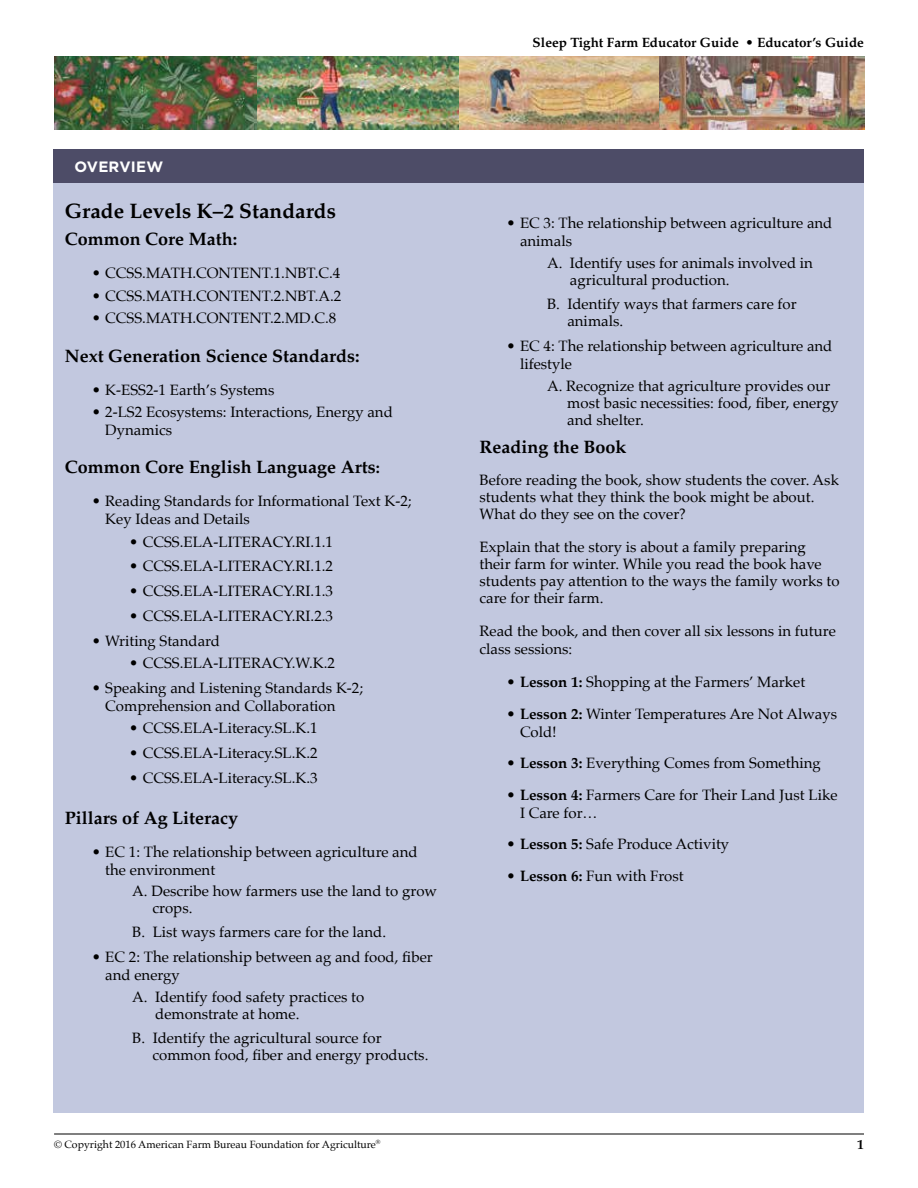
<style>
.page{position:relative;width:918px;height:1188px;background:#fff}
.page>*{position:absolute;margin:0;border:0;box-sizing:border-box;transform-origin:0 0}
.t1{font:700 21px "Palatino";color:#000}
.t2{font:700 18px "Palatino";color:#000}
.t3{font:15px/18px "Palatino";color:#000}
.t4{font:15px/17.2px "Palatino Linotype";color:#000}
.t5{font:700 15px "Gotham";letter-spacing:.015em;color:#fff}
.t6{font:700 13.5px "Palatino";color:#000}
.t7{font:10.5px "Palatino";color:#000}
.s1{font-size:16.5px}
.s2{font-family:"Palatino Linotype";font-weight:700}
</style>
<div class="page">
<hr style="left:54px;top:1134px;width:810px;height:1px;background:#000">
<img style="left:55px;top:56px;width:604px;height:74px">
<img style="left:659px;top:56px;width:206px;height:74px">
<div style="left:53px;top:149px;width:811px;height:963px;background:#c2c8df"></div>
<div style="left:54px;top:149px;width:810px;height:33px;background:#4d4c67"></div>
<p class="t6" style="left:533px;top:35px;width:333px">Sleep Tight Farm Educator Guide • Educator’s Guide</p>
<p class="t5" style="left:75px;top:158px;width:90px">OVERVIEW</p>
<h1 class="t1" style="left:65px;top:198px;width:273px">Grade Levels K–2 Standards</h1>
<p class="t2" style="left:65px;top:229px;width:174px">Common Core Math:</p>
<p class="t3" style="left:92px;top:264px;width:250px">• CCSS.MATH.CONTENT.1.NBT.C.4</p>
<p class="t3" style="left:92px;top:287px;width:251px">• CCSS.MATH.CONTENT.2.NBT.A.2</p>
<p class="t3" style="left:92px;top:309px;width:246px">• CCSS.MATH.CONTENT.2.MD.C.8</p>
<p class="t2" style="left:65px;top:345px;width:296px">Next Generation Science Standards:</p>
<p class="t3" style="left:92px;top:380px;width:184px">• K-ESS2-1 Earth’s Systems</p>
<p class="t3" style="left:105px;top:403px;width:289px;text-indent:-13px">• 2-LS2 Ecosystems: Interactions, Energy and<br>Dynamics</p>
<p class="t2" style="left:65px;top:457px;width:317px">Common Core English Language Arts<span class="s1">:</span></p>
<p class="t3" style="left:105px;top:492px;width:308px;text-indent:-13px">• Reading Standards for Informational Text K-2;<br>Key Ideas and Details</p>
<p class="t3" style="left:129px;top:533px;width:205px">• CCSS.ELA-LITERACY.RI.1.1</p>
<p class="t3" style="left:129px;top:557px;width:205px">• CCSS.ELA-LITERACY.RI.1.2</p>
<p class="t3" style="left:129px;top:582px;width:205px">• CCSS.ELA-LITERACY.RI.1.3</p>
<p class="t3" style="left:129px;top:607px;width:205px">• CCSS.ELA-LITERACY.RI.2.3</p>
<p class="t3" style="left:92px;top:632px;width:130px">• Writing Standard</p>
<p class="t3" style="left:129px;top:654px;width:207px">• CCSS.ELA-LITERACY.W.K.2</p>
<p class="t3" style="left:105px;top:679px;width:259px;text-indent:-13px">• Speaking and Listening Standards K-2;<br>Comprehension and Collaboration</p>
<p class="t3" style="left:129px;top:719px;width:190px">• CCSS.ELA-Literacy.SL.K.1</p>
<p class="t3" style="left:129px;top:744px;width:190px">• CCSS.ELA-Literacy.SL.K.2</p>
<p class="t3" style="left:129px;top:768px;width:190px">• CCSS.ELA-Literacy.SL.K.3</p>
<p class="t2" style="left:65px;top:807px;width:175px">Pillars of Ag Literacy</p>
<p class="t3" style="left:105px;top:842px;width:314px;text-indent:-13px">• EC 1: The relationship between agriculture and the environment</p>
<p class="t4" style="left:153px;top:882px;width:286px;text-indent:-20px">A. Describe how farmers use the land to grow crops.</p>
<p class="t4" style="left:132px;top:923px;width:255px">B. List ways farmers care for the land.</p>
<p class="t3" style="left:105px;top:948px;width:329px;text-indent:-14px">• EC 2: The relationship between ag and food, fiber and energy</p>
<p class="t4" style="left:155px;top:987px;width:211px;text-indent:-23px">A. Identify food safety practices to demonstrate at home.</p>
<p class="t4" style="left:153px;top:1029px;width:277px;text-indent:-20px">B. Identify the agricultural source for common food, fiber and energy products.</p>
<p class="t3" style="left:520px;top:214px;width:314px;text-indent:-14px">• EC 3: The relationship between agriculture and animals</p>
<p class="t4" style="left:570px;top:254px;width:245px;text-indent:-23px">A. Identify uses for animals involved in agricultural production.</p>
<p class="t4" style="left:567px;top:295px;width:231px;text-indent:-20px">B. Identify ways that farmers care for animals.</p>
<p class="t3" style="left:520px;top:337px;width:314px;text-indent:-14px">• EC 4: The relationship between agriculture and lifestyle</p>
<p class="t4" style="left:567px;top:376px;width:273px;text-indent:-20px">A. Recognize that agriculture provides our most basic necessities: food, fiber, energy and shelter.</p>
<p class="t2" style="left:480px;top:436px;width:149px">Reading the Book</p>
<p class="t4" style="left:480px;top:471px;width:361px">Before reading the book, show students the cover. Ask students what they think the book might be about.<br>What do they see on the cover?</p>
<p class="t4" style="left:480px;top:537px;width:362px">Explain that the story is about a family preparing their farm for winter. While you read the book have students pay attention to the ways the family works to care for their farm.</p>
<p class="t4" style="left:480px;top:622px;width:358px;line-height:18px">Read the book, and then cover all six lessons in future class sessions:</p>
<p class="t3" style="left:507px;top:673px;width:300px">• <span class="s2">Lesson 1:</span> Shopping at the Farmers’ Market</p>
<p class="t3" style="left:520px;top:705px;width:319px;text-indent:-14px">• <span class="s2">Lesson 2:</span> Winter Temperatures Are Not Always<br>Cold!</p>
<p class="t3" style="left:507px;top:754px;width:316px">• <span class="s2">Lesson 3:</span> Everything Comes from Something</p>
<p class="t3" style="left:520px;top:786px;width:319px;text-indent:-14px">• <span class="s2">Lesson 4:</span> Farmers Care for Their Land Just Like<br>I Care for…</p>
<p class="t3" style="left:507px;top:835px;width:224px">• <span class="s2">Lesson 5:</span> Safe Produce Activity</p>
<p class="t3" style="left:507px;top:867px;width:179px">• <span class="s2">Lesson 6:</span> Fun with Frost</p>
<p class="t7" style="left:54px;top:1136px;width:328px">© Copyright 2016 American Farm Bureau Foundation for Agriculture<sup>®</sup></p>
<p class="t6" style="left:857px;top:1136px;width:8px">1</p>
</div>
